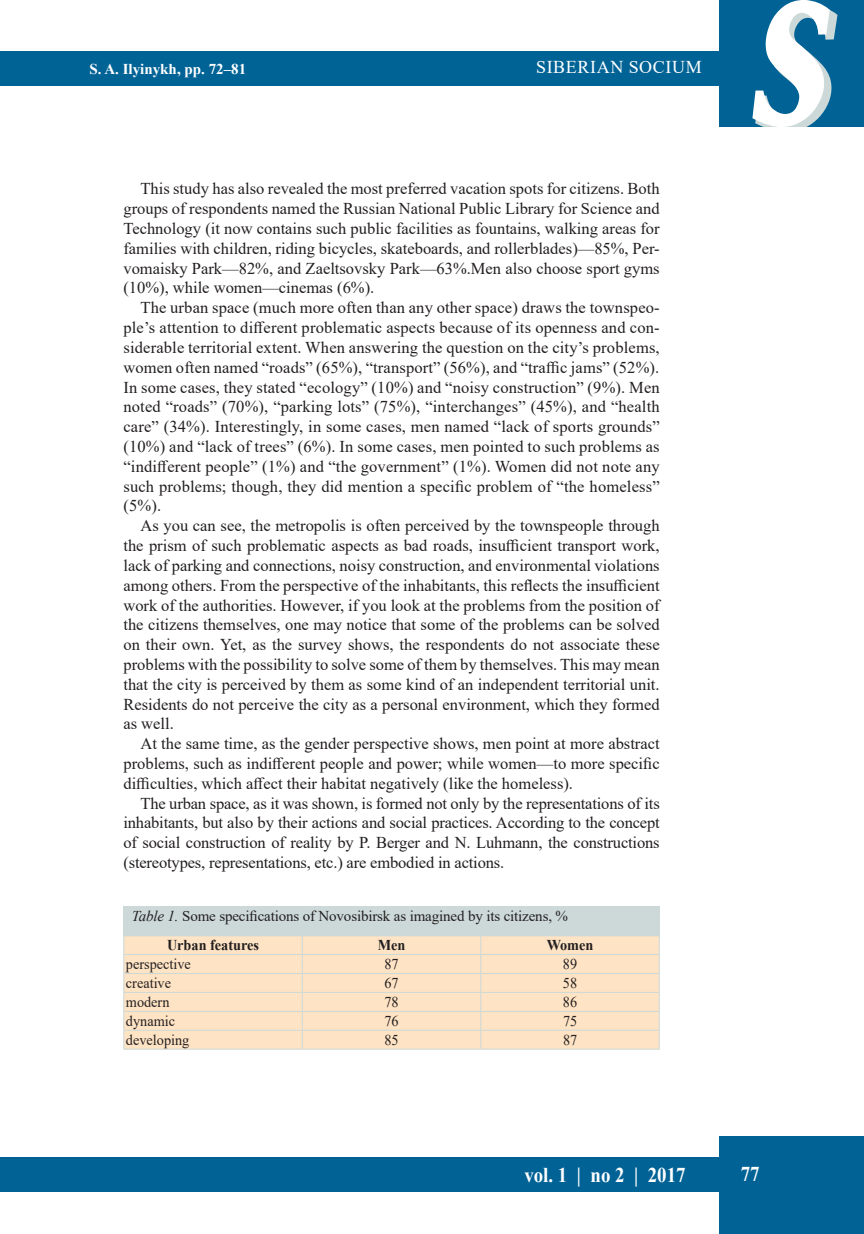
<style>
.page{position:relative;width:864px;height:1234px;background:#fff}
.page>*{position:absolute;margin:0;border:0;box-sizing:border-box;transform-origin:0 0}
.t1{font:italic 700 165px "Quant Antiqua";color:#fff;scale:.75 1}
.t2{font:700 21px "Times New Roman";color:#fff;scale:.9 1}
.t3{font:18px "Times New Roman";letter-spacing:.035em;color:#fff}
.t4{font:16.5px/19.8px "Times New Roman";color:#231f20;text-align:justify}
.t5{font:15px/29.2px "Times New Roman";color:#231f20}
.t6{font:15px "Times New Roman";color:#231f20;scale:.95 1}
.t7{font:700 15px "Times New Roman";color:#fff}
.t8{font:700 15px "Times New Roman";color:#231f20;scale:.95 1}
.s1{font-style:italic}
.s2{font-weight:700}
</style>
<div class="page">
<div style="left:0;top:51px;width:721px;height:34px;background:#006396"></div>
<div style="left:719px;top:0;width:144px;height:128px;background:#006295"></div>
<div style="left:0;top:1157px;width:721px;height:34px;background:#006295"></div>
<div style="left:719px;top:1135px;width:144px;height:98px;background:#006295"></div>
<svg style="left:750px;top:0;width:89px;height:128px"></svg>
<div style="left:123px;top:906px;width:536px;height:30px;background:#ccd9d8"></div>
<svg style="left:124px;top:936px;width:534px;height:112px;fill:#fee3c4"></svg>
<hr style="left:123px;top:953px;width:179px;height:1px;background:#ccd9d8">
<hr style="left:302px;top:953px;width:178px;height:1px;background:#ccd9d8">
<hr style="left:480px;top:953px;width:179px;height:1px;background:#ccd9d8">
<hr style="left:123px;top:972px;width:179px;height:1px;background:#ccd9d8">
<hr style="left:302px;top:972px;width:178px;height:1px;background:#ccd9d8">
<hr style="left:480px;top:972px;width:179px;height:1px;background:#ccd9d8">
<hr style="left:123px;top:991px;width:179px;height:1px;background:#ccd9d8">
<hr style="left:302px;top:991px;width:178px;height:1px;background:#ccd9d8">
<hr style="left:480px;top:991px;width:179px;height:1px;background:#ccd9d8">
<hr style="left:123px;top:1010px;width:179px;height:1px;background:#ccd9d8">
<hr style="left:302px;top:1010px;width:178px;height:1px;background:#ccd9d8">
<hr style="left:480px;top:1010px;width:179px;height:1px;background:#ccd9d8">
<hr style="left:123px;top:1029px;width:179px;height:1px;background:#ccd9d8">
<svg style="left:123px;top:936px;width:1px;height:112px"></svg>
<hr style="left:302px;top:1029px;width:178px;height:1px;background:#ccd9d8">
<svg style="left:302px;top:936px;width:1px;height:112px"></svg>
<hr style="left:480px;top:1029px;width:179px;height:1px;background:#ccd9d8">
<svg style="left:480px;top:936px;width:1px;height:112px"></svg>
<svg style="left:658px;top:936px;width:1px;height:112px"></svg>
<hr style="left:123px;top:1048px;width:179px;height:1px;background:#ccd9d8">
<hr style="left:302px;top:1048px;width:178px;height:1px;background:#ccd9d8">
<hr style="left:480px;top:1048px;width:179px;height:1px;background:#ccd9d8">
<p class="t7" style="left:89px;top:58px;width:158px">S. A. Ilyinykh, pp. 72–81</p>
<p class="t3" style="left:536px;top:55px;width:167px">SIBERIAN SOCIUM</p>
<p class="t4" style="left:123px;top:178px;width:537px;text-indent:17px">This study has also revealed the most preferred vacation spots for citizens. Both groups of respondents named the Russian National Public Library for Science and Technology (it now contains such public facilities as fountains, walking areas for families with children, riding bicycles, skateboards, and rollerblades)—85%, Per&shy;vomaisky Park—82%, and Zaeltsovsky Park—63%.Men also choose sport gyms (10%), while women—cinemas (6%).</p>
<p class="t4" style="left:123px;top:297px;width:537px;text-indent:17px">The urban space (much more often than any other space) draws the townspeo&shy;ple’s attention to different problematic aspects because of its openness and con&shy;siderable territorial extent. When answering the question on the city’s problems, women often named “roads” (65%), “transport” (56%), and “traffic jams” (52%).<br>In some cases, they stated “ecology” (10%) and “noisy construction” (9%). Men noted “roads” (70%), “parking lots” (75%), “interchanges” (45%), and “health care” (34%). Interestingly, in some cases, men named “lack of sports grounds” (10%) and “lack of trees” (6%). In some cases, men pointed to such problems as “indifferent people” (1%) and “the government” (1%). Women did not note any such problems; though, they did mention a specific problem of “the homeless” (5%).</p>
<p class="t4" style="left:123px;top:515px;width:537px;text-indent:17px">As you can see, the metropolis is often perceived by the townspeople through the prism of such problematic aspects as bad roads, insufficient transport work, lack of parking and connections, noisy construction, and environmental violations among others. From the perspective of the inhabitants, this reflects the insufficient work of the authorities. However, if you look at the problems from the position of the citizens themselves, one may notice that some of the problems can be solved on their own. Yet, as the survey shows, the respondents do not associate these problems with the possibility to solve some of them by themselves. This may mean that the city is perceived by them as some kind of an independent territorial unit.<br>Residents do not perceive the city as a personal environment, which they formed as well.</p>
<p class="t4" style="left:123px;top:733px;width:537px;text-indent:17px">At the same time, as the gender perspective shows, men point at more abstract problems, such as indifferent people and power; while women—to more specific difficulties, which affect their habitat negatively (like the homeless).</p>
<p class="t4" style="left:123px;top:792px;width:537px;text-indent:17px">The urban space, as it was shown, is formed not only by the representations of its inhabitants, but also by their actions and social practices. According to the concept of social construction of reality by P. Berger and N. Luhmann, the constructions (stereotypes, representations, etc.) are embodied in actions.</p>
<p class="t5" style="left:167px;top:900px;width:402px;text-indent:-35px"><span class="s1">Table 1.</span> Some specifications of Novosibirsk as imagined by its citizens, %<br><span class="s2">Urban features</span></p>
<p class="t8" style="left:377px;top:934px;width:31px">Men</p>
<p class="t8" style="left:546px;top:934px;width:51px">Women</p>
<p class="t6" style="left:126px;top:953px;width:70px">perspective</p>
<p class="t6" style="left:384px;top:953px;width:16px">87</p>
<p class="t6" style="left:562px;top:953px;width:16px">89</p>
<p class="t6" style="left:126px;top:972px;width:49px">creative</p>
<p class="t6" style="left:384px;top:972px;width:16px">67</p>
<p class="t6" style="left:562px;top:972px;width:16px">58</p>
<p class="t6" style="left:126px;top:991px;width:47px">modern</p>
<p class="t6" style="left:384px;top:991px;width:16px">78</p>
<p class="t6" style="left:562px;top:991px;width:16px">86</p>
<p class="t6" style="left:126px;top:1010px;width:53px">dynamic</p>
<p class="t6" style="left:384px;top:1010px;width:16px">76</p>
<p class="t6" style="left:562px;top:1010px;width:16px">75</p>
<p class="t6" style="left:126px;top:1029px;width:68px">developing</p>
<p class="t6" style="left:384px;top:1029px;width:16px">85</p>
<p class="t6" style="left:562px;top:1029px;width:16px">87</p>
<h1 class="t1" style="left:749px;top:-35px;width:113px">S</h1>
<p class="t2" style="left:524px;top:1159px;width:181px">vol. 1 | no 2 | 2017</p>
<p class="t2" style="left:740px;top:1158px;width:23px">77</p>
</div>
